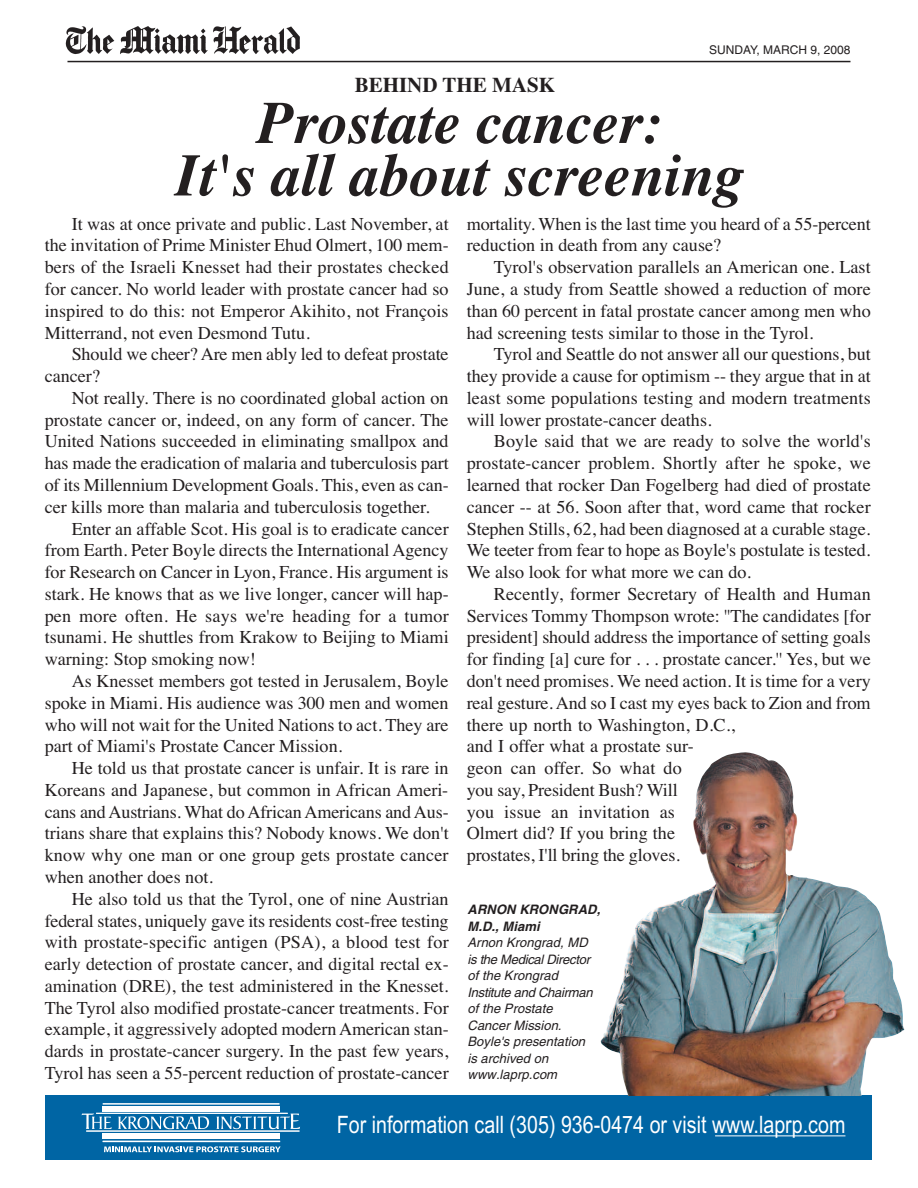
<style>
.page{position:relative;width:918px;height:1188px;background:#fff}
.page>*{position:absolute;margin:0;border:0;box-sizing:border-box;transform-origin:0 0}
.t1{font:italic 700 60px/52.5px "Times";color:#231f20;text-align:center}
.t2{font:24px "Arial Narrow";color:#fff}
.t3{font:700 21px "Times";color:#231f20}
.t4{font:18.15px/21.8px "Times";color:#231f20;text-align:justify}
.t5{font:italic 13.05px/16.5px "Helvetica";color:#231f20}
.t6{font:italic 700 13.05px/16.5px "Helvetica";letter-spacing:.005em;color:#231f20}
.t7{font:12px "Helvetica";color:#231f20}
</style>
<div class="page">
<div style="left:45px;top:1096px;width:827px;height:64px;background:#0065a4"></div>
<svg style="left:104px;top:1146px;width:177px;height:6px"></svg>
<div style="left:103px;top:1133px;width:177px;height:6px;background:#fff"></div>
<div style="left:103px;top:1106px;width:177px;height:6px;background:#fff"></div>
<hr style="left:103px;top:1103px;width:176px;height:2px;background:#fff">
<hr style="left:103px;top:1141px;width:177px;height:1px;background:#fff">
<svg style="left:82px;top:1114px;width:30px;height:15px"></svg>
<svg style="left:118px;top:1116px;width:91px;height:13px"></svg>
<svg style="left:217px;top:1114px;width:83px;height:15px"></svg>
<hr style="left:86px;top:1131px;width:213px;height:1px;background:#fff">
<hr style="left:96px;top:1113px;width:192px;height:1px;background:#fff">
<hr style="left:715px;top:1136px;width:130px;height:1px;background:#fff">
<img style="left:600px;top:752px;width:305px;height:343px">
<img style="left:65px;top:26px;width:235px;height:28px">
<hr style="left:67px;top:61px;width:783px;height:1px;background:#231f20">
<p class="t7" style="left:709px;top:45px;width:143px">SUNDAY, MARCH 9, 2008</p>
<p class="t3" style="left:355px;top:72px;width:202px">BEHIND THE MASK</p>
<h1 class="t1" style="left:175px;top:96px;width:570px">Prostate cancer:<br>It's all about screening</h1>
<p class="t4" style="left:45px;top:212px;width:406px;text-indent:27px">It was at once private and public. Last November, at the invitation of Prime Minister Ehud Olmert, 100 mem&shy;bers of the Israeli Knesset had their prostates checked for cancer. No world leader with prostate cancer had so inspired to do this: not Emperor Akihito, not François Mitterrand, not even Desmond Tutu.</p>
<p class="t4" style="left:45px;top:343px;width:406px;text-indent:27px">Should we cheer? Are men ably led to defeat prostate cancer?</p>
<p class="t4" style="left:45px;top:387px;width:406px;text-indent:27px">Not really. There is no coordinated global action on prostate cancer or, indeed, on any form of cancer. The United Nations succeeded in eliminating smallpox and has made the eradication of malaria and tuberculosis part of its Millennium Development Goals. This, even as can&shy;cer kills more than malaria and tuberculosis together.</p>
<p class="t4" style="left:45px;top:517px;width:406px;text-indent:27px">Enter an affable Scot. His goal is to eradicate cancer from Earth. Peter Boyle directs the International Agency for Research on Cancer in Lyon, France. His argument is stark. He knows that as we live longer, cancer will hap&shy;pen more often. He says we're heading for a tumor tsunami. He shuttles from Krakow to Beijing to Miami warning: Stop smoking now!</p>
<p class="t4" style="left:45px;top:670px;width:406px;text-indent:27px">As Knesset members got tested in Jerusalem, Boyle spoke in Miami. His audience was 300 men and women who will not wait for the United Nations to act. They are part of Miami's Prostate Cancer Mission.</p>
<p class="t4" style="left:45px;top:757px;width:406px;text-indent:27px">He told us that prostate cancer is unfair. It is rare in Koreans and Japanese, but common in African Ameri&shy;cans and Austrians. What do African Americans and Aus&shy;trians share that explains this? Nobody knows. We don't know why one man or one group gets prostate cancer when another does not.</p>
<p class="t4" style="left:45px;top:888px;width:406px;text-indent:27px">He also told us that the Tyrol, one of nine Austrian federal states, uniquely gave its residents cost-free testing with prostate-specific antigen (PSA), a blood test for early detection of prostate cancer, and digital rectal ex&shy;amination (DRE), the test administered in the Knesset.<br>The Tyrol also modified prostate-cancer treatments. For example, it aggressively adopted modern American stan&shy;dards in prostate-cancer surgery. In the past few years, Tyrol has seen a 55-percent reduction of prostate-cancer</p>
<p class="t4" style="left:467px;top:212px;width:406px">mortality. When is the last time you heard of a 55-percent reduction in death from any cause?</p>
<p class="t4" style="left:467px;top:256px;width:406px;text-indent:27px">Tyrol's observation parallels an American one. Last June, a study from Seattle showed a reduction of more than 60 percent in fatal prostate cancer among men who had screening tests similar to those in the Tyrol.</p>
<p class="t4" style="left:467px;top:343px;width:406px;text-indent:27px">Tyrol and Seattle do not answer all our questions, but they provide a cause for optimism -- they argue that in at least some populations testing and modern treatments will lower prostate-cancer deaths.</p>
<p class="t4" style="left:467px;top:430px;width:406px;text-indent:27px">Boyle said that we are ready to solve the world's prostate-cancer problem. Shortly after he spoke, we learned that rocker Dan Fogelberg had died of prostate cancer -- at 56. Soon after that, word came that rocker Stephen Stills, 62, had been diagnosed at a curable stage.<br>We teeter from fear to hope as Boyle's postulate is tested.<br>We also look for what more we can do.</p>
<p class="t4" style="left:467px;top:583px;width:406px;text-align:left;text-indent:27px">Recently, former Secretary of Health and Human Services Tommy Thompson wrote: ''The candidates [for president] should address the importance of setting goals for finding [a] cure for . . . prostate cancer.'' Yes, but we don't need promises. We need action. It is time for a very real gesture. And so I cast my eyes back to Zion and from there up north to Washington, D.C.,<br>and I offer what a prostate sur-<br>geon can offer. So what do<br>you say, President Bush? Will<br>you issue an invitation as<br>Olmert did? If you bring the<br>prostates, I'll bring the gloves.</p>
<p class="t6" style="left:468px;top:902px;width:134px">ARNON KRONGRAD,<br>M.D., Miami</p>
<p class="t5" style="left:468px;top:935px;width:127px">Arnon Krongrad, MD is the Medical Director of the Krongrad<br>Institute and Chairman of the Prostate<br>Cancer Mission.<br>Boyle's presentation is archived on www.laprp.com</p>
<h2 class="t2" style="left:337px;top:1110px;width:510px">For information call (305) 936-0474 or visit www.laprp.com</h2>
</div>
